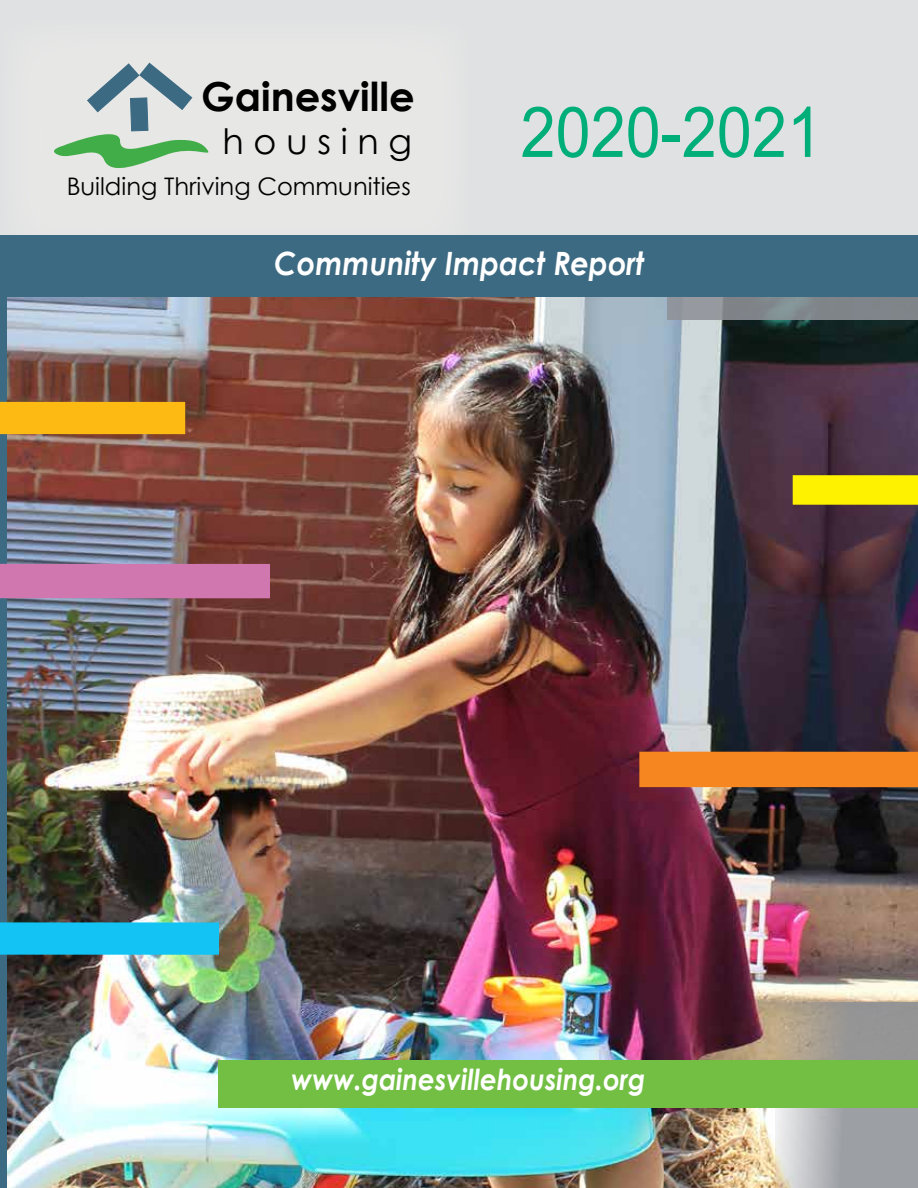
<style>
.page{position:relative;width:918px;height:1188px;background:#fff}
.page>*{position:absolute;margin:0;border:0;box-sizing:border-box;transform-origin:0 0}
.t1{font:70.05px "Arial";color:#00ae79;scale:.9 1}
.t2{font:700 40.05px "Century Gothic";color:#000}
.t3{font:35.1px "Century Gothic";color:#000}
.t4{font:italic 700 32.1px "Century Gothic";color:#fff;scale:.9 1}
.t5{font:italic 700 29.1px "Century Gothic";color:#fff;scale:.9 1}
.t6{font:24.15px "Century Gothic";color:#000}
</style>
<div class="page">
<img style="left:8px;top:297px;width:910px;height:891px">
<div style="left:667px;top:0;width:251px;height:320px;background:linear-gradient(to right,#8f959b,#7a8185)"></div>
<div style="left:0;top:0;width:918px;height:294px;background:#e0e1e2"></div>
<div style="left:0;top:402px;width:185px;height:32px;background:#fdba12"></div>
<div style="left:639px;top:752px;width:279px;height:35px;background:#f6861f"></div>
<div style="left:0;top:564px;width:270px;height:34px;background:#d177b0"></div>
<div style="left:793px;top:475px;width:125px;height:30px;background:#fff200"></div>
<svg style="left:775px;top:1002px;width:143px;height:186px;background:#a8a8a5"></svg>
<div style="left:218px;top:1061px;width:700px;height:47px;background:#72bf44"></div>
<div style="left:0;top:922px;width:219px;height:33px;background:#12c3f4"></div>
<div style="left:0;top:19px;width:470px;height:237px;background:#e8e8e7"></div>
<svg style="left:54px;top:62px;width:155px;height:107px"></svg>
<div style="left:0;top:235px;width:918px;height:62px;background:#3c6a82"></div>
<h2 class="t2" style="left:201px;top:71px;width:215px">Gainesville</h2>
<h3 class="t3" style="left:223px;top:120px;width:191px">h o u s i n g</h3>
<p class="t6" style="left:67px;top:172px;width:346px">Building Thriving Communities</p>
<h1 class="t1" style="left:521px;top:86px;width:336px">2020-2021</h1>
<h3 class="t4" style="left:274px;top:242px;width:413px">Community Impact Report</h3>
<p class="t5" style="left:292px;top:1061px;width:395px">www.gainesvillehousing.org</p>
</div>
